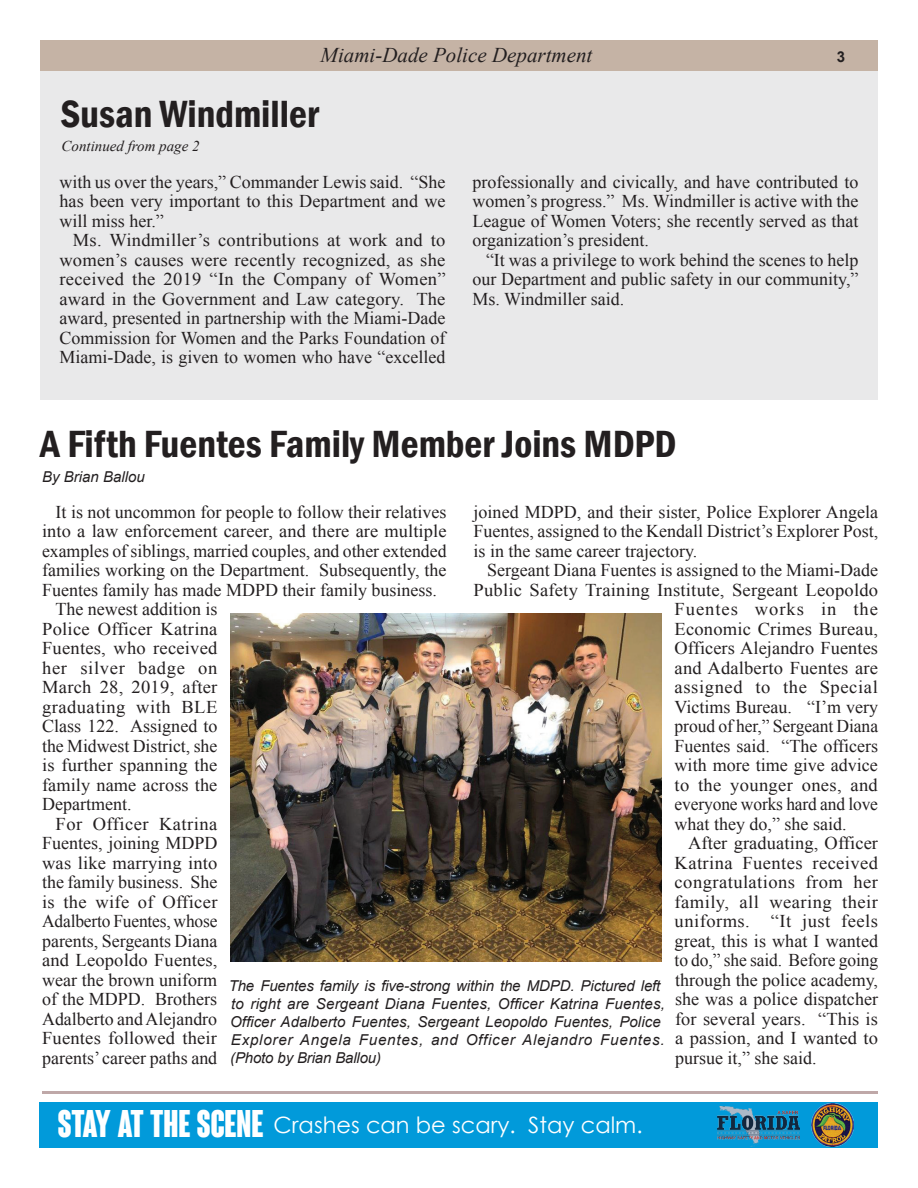
<style>
.page{position:relative;width:918px;height:1188px;background:#fff}
.page>*{position:absolute;margin:0;border:0;box-sizing:border-box;transform-origin:0 0}
.t1{font:600 condensed 39px "Franklin Gothic";color:#231f20}
.t2{font:22.5px "Century Gothic";color:#fff}
.t3{font:italic 21px "Times New Roman";color:#231f20}
.t4{font:18px/19.5px "Times New Roman";color:#231f20;text-align:justify}
.t5{font:18px "Times New Roman";letter-spacing:.025em;color:#231f20}
.t6{font:18px "Times New Roman";letter-spacing:.035em;color:#231f20}
.t7{font:18px "Times New Roman";letter-spacing:.02em;color:#231f20}
.t8{font:18px "Times New Roman";letter-spacing:.05em;color:#231f20}
.t9{font:italic 15px/18px "Arial";letter-spacing:.005em;color:#231f20}
.t10{font:italic 15px "Times New Roman";color:#231f20}
.t11{font:700 15px "Arial";color:#231f20}
.s1{font-family:"Coluna";font-weight:700;font-stretch:condensed;font-size:37.5px}
</style>
<div class="page">
<div style="left:40px;top:67px;width:838px;height:333px;background:#e9e9ea"></div>
<div style="left:40px;top:40px;width:838px;height:31px;background:#c5b3a5"></div>
<img style="left:231px;top:613px;width:430px;height:349px">
<div style="left:40px;top:1102px;width:838px;height:46px;background:#019ada"></div>
<img style="left:811px;top:1104px;width:42px;height:42px">
<img style="left:718px;top:1107px;width:81px;height:40px">
<hr style="left:42px;top:1091px;width:836px;height:3px;background:#bfa8a8">
<p class="t3" style="left:321px;top:40px;width:273px">Miami-Dade Police Department</p>
<p class="t11" style="left:837px;top:46px;width:10px">3</p>
<h1 class="t1" style="left:61px;top:88px;width:260px">Susan Windmiller</h1>
<p class="t10" style="left:62px;top:136px;width:140px">Continued from page 2</p>
<p class="t4" style="left:59px;top:172px;width:388px">with us over the years,” Commander Lewis said. “She has been very important to this Department and we will miss her.”</p>
<p class="t4" style="left:59px;top:230px;width:388px;text-indent:14px">Ms. Windmiller’s contributions at work and to women’s causes were recently recognized, as she received the 2019 “In the Company of Women” award in the Government and Law category. The award, presented in partnership with the Miami-Dade Commission for Women and the Parks Foundation of Miami-Dade, is given to women who have “excelled</p>
<p class="t4" style="left:472px;top:172px;width:388px">professionally and civically, and have contributed to women’s progress.” Ms. Windmiller is active with the League of Women Voters; she recently served as that organization’s president.</p>
<p class="t4" style="left:472px;top:250px;width:388px;text-indent:14px">“It was a privilege to work behind the scenes to help our Department and public safety in our community,” Ms. Windmiller said.</p>
<h1 class="t1" style="left:40px;top:418px;width:638px">A Fifth Fuentes Family Member Joins MDPD</h1>
<p class="t9" style="left:42px;top:468px;width:104px">By Brian Ballou</p>
<p class="t4" style="left:474px;top:502px;width:406px">joined MDPD, and their sister, Police Explorer Angela Fuentes, assigned to the Kendall District’s Explorer Post, is in the same career trajectory.</p>
<p class="t4" style="left:487px;top:560px;width:392px">Sergeant Diana Fuentes is assigned to the Miami-Dade</p>
<p class="t4" style="left:474px;top:580px;width:406px">Public Safety Training Institute, Sergeant Leopoldo</p>
<p class="t8" style="left:675px;top:597px;width:205px">Fuentes works in the</p>
<p class="t4" style="left:675px;top:619px;width:205px">Economic Crimes Bureau,</p>
<p class="t4" style="left:675px;top:638px;width:205px">Officers Alejandro Fuentes</p>
<p class="t4" style="left:675px;top:658px;width:205px">and Adalberto Fuentes are</p>
<p class="t6" style="left:675px;top:675px;width:205px">assigned to the Special</p>
<p class="t4" style="left:675px;top:697px;width:205px">Victims Bureau. “I’m very</p>
<p class="t4" style="left:675px;top:716px;width:205px">proud of her,” Sergeant Diana</p>
<p class="t4" style="left:675px;top:736px;width:205px">Fuentes said. “The officers</p>
<p class="t4" style="left:675px;top:755px;width:205px">with more time give advice</p>
<p class="t4" style="left:675px;top:775px;width:205px">to the younger ones, and</p>
<p class="t4" style="left:675px;top:794px;width:205px">everyone works hard and love</p>
<p class="t4" style="left:675px;top:814px;width:173px">what they do,” she said.</p>
<p class="t4" style="left:688px;top:833px;width:191px">After graduating, Officer</p>
<p class="t7" style="left:675px;top:851px;width:205px">Katrina Fuentes received</p>
<p class="t5" style="left:675px;top:870px;width:205px">congratulations from her</p>
<p class="t5" style="left:675px;top:890px;width:205px">family, all wearing their</p>
<p class="t5" style="left:675px;top:909px;width:205px">uniforms. “It just feels</p>
<p class="t4" style="left:675px;top:931px;width:205px">great, this is what I wanted</p>
<p class="t4" style="left:675px;top:950px;width:205px">to do,” she said. Before going</p>
<p class="t4" style="left:675px;top:970px;width:204px">through the police academy,</p>
<p class="t4" style="left:675px;top:989px;width:205px">she was a police dispatcher</p>
<p class="t4" style="left:675px;top:1009px;width:204px">for several years. “This is</p>
<p class="t4" style="left:675px;top:1028px;width:204px">a passion, and I wanted to</p>
<p class="t4" style="left:675px;top:1048px;width:143px">pursue it,” she said.</p>
<p class="t4" style="left:56px;top:502px;width:392px">It is not uncommon for people to follow their relatives</p>
<p class="t4" style="left:42px;top:521px;width:406px">into a law enforcement career, and there are multiple</p>
<p class="t4" style="left:42px;top:541px;width:406px">examples of siblings, married couples, and other extended</p>
<p class="t4" style="left:42px;top:560px;width:406px">families working on the Department. Subsequently, the</p>
<p class="t4" style="left:42px;top:580px;width:396px">Fuentes family has made MDPD their family business.</p>
<p class="t4" style="left:56px;top:599px;width:163px">The newest addition is</p>
<p class="t4" style="left:42px;top:619px;width:177px">Police Officer Katrina</p>
<p class="t4" style="left:42px;top:638px;width:177px">Fuentes, who received</p>
<p class="t6" style="left:42px;top:656px;width:177px">her silver badge on</p>
<p class="t4" style="left:42px;top:677px;width:177px">March 28, 2019, after</p>
<p class="t5" style="left:42px;top:695px;width:177px">graduating with BLE</p>
<p class="t4" style="left:42px;top:716px;width:177px">Class 122. Assigned to</p>
<p class="t4" style="left:42px;top:736px;width:177px">the Midwest District, she</p>
<p class="t4" style="left:42px;top:755px;width:177px">is further spanning the</p>
<p class="t4" style="left:42px;top:775px;width:177px">family name across the</p>
<p class="t4" style="left:42px;top:794px;width:91px">Department.</p>
<p class="t5" style="left:56px;top:812px;width:163px">For Officer Katrina</p>
<p class="t4" style="left:42px;top:833px;width:177px">Fuentes, joining MDPD</p>
<p class="t4" style="left:42px;top:853px;width:177px">was like marrying into</p>
<p class="t4" style="left:42px;top:872px;width:177px">the family business. She</p>
<p class="t4" style="left:42px;top:892px;width:177px">is the wife of Officer</p>
<p class="t4" style="left:42px;top:911px;width:177px">Adalberto Fuentes, whose</p>
<p class="t4" style="left:42px;top:931px;width:177px">parents, Sergeants Diana</p>
<p class="t4" style="left:42px;top:950px;width:177px">and Leopoldo Fuentes,</p>
<p class="t4" style="left:42px;top:970px;width:177px">wear the brown uniform</p>
<p class="t4" style="left:42px;top:989px;width:177px">of the MDPD. Brothers</p>
<p class="t4" style="left:42px;top:1009px;width:177px">Adalberto and Alejandro</p>
<p class="t4" style="left:42px;top:1028px;width:176px">Fuentes followed their</p>
<p class="t4" style="left:42px;top:1048px;width:177px">parents’ career paths and</p>
<p class="t9" style="left:229px;top:977px;width:438px">The Fuentes family is five-strong within the MDPD. Pictured left to right are Sergeant Diana Fuentes, Officer Katrina Fuentes, Officer Adalberto Fuentes, Sergeant Leopoldo Fuentes, Police Explorer Angela Fuentes, and Officer Alejandro Fuentes. (Photo by Brian Ballou)</p>
<p class="t2" style="left:58px;top:1109px;width:586px"><span class="s1">STAY AT THE SCENE</span> Crashes can be scary. Stay calm.</p>
</div>
